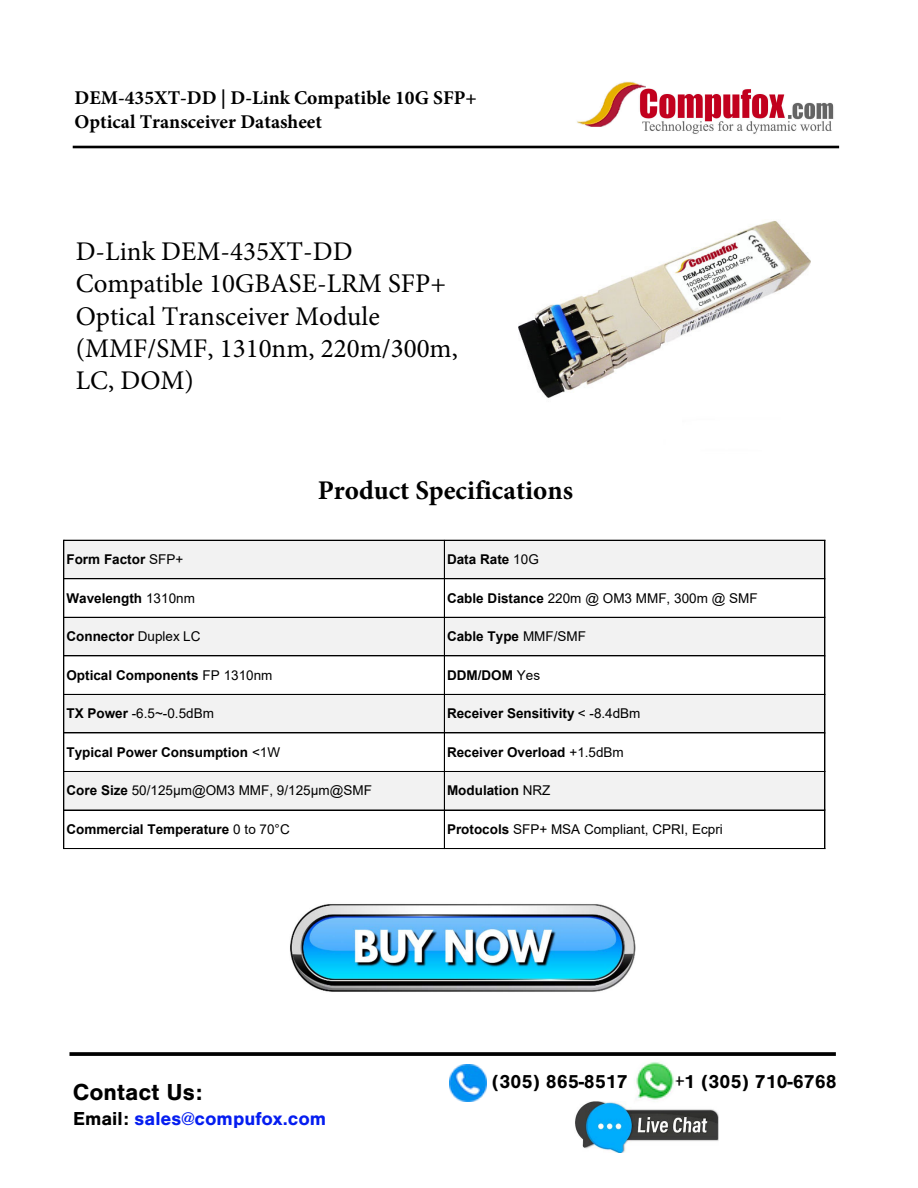
<style>
.page{position:relative;width:918px;height:1188px;background:#fff}
.page>*{position:absolute;margin:0;border:0;box-sizing:border-box;transform-origin:0 0}
.t1{font:27px/32.4px "Minion Pro";color:#000}
.t2{font:700 27px "Minion Pro";color:#000}
.t3{font:700 24px "Nimbus San";color:#000}
.t4{font:700 19.5px/23.1px "Minion Pro";color:#000}
.t5{font:700 19.5px "Nimbus San";color:#000}
.t6{font:700 19.5px "Nimbus San";color:#051df0}
.t7{font:700 13.5px "Arial";color:#000}
.t8{font:13.5px "Arial";color:#000}
.t9{font:13.5px "Arial";color:#000}
.s1{font-weight:400}
.s2{font-weight:700}
.s3{color:#000}
</style>
<div class="page">
<img style="left:290px;top:904px;width:346px;height:88px">
<img style="left:575px;top:1102px;width:144px;height:50px">
<hr style="left:73px;top:146px;width:766px;height:2px;background:#000">
<svg style="left:69px;top:1052px;width:767px;height:4px;background:#101010"></svg>
<img style="left:632px;top:1062px;width:45px;height:41px">
<img style="left:449px;top:1064px;width:38px;height:38px">
<img style="left:577px;top:81px;width:257px;height:53px">
<div style="left:64px;top:540px;width:761px;height:39px;background:#f2f2f2"></div>
<div style="left:64px;top:617px;width:761px;height:39px;background:#f2f2f2"></div>
<div style="left:64px;top:694px;width:761px;height:39px;background:#f2f2f2"></div>
<div style="left:64px;top:771px;width:761px;height:39px;background:#f2f2f2"></div>
<hr style="left:64px;top:540px;width:1px;height:309px;background:#000">
<hr style="left:444px;top:540px;width:1px;height:309px;background:#000">
<hr style="left:825px;top:540px;width:1px;height:309px;background:#000">
<hr style="left:64px;top:540px;width:761px;height:1px;background:#000">
<hr style="left:64px;top:578px;width:761px;height:1px;background:#000">
<hr style="left:64px;top:579px;width:761px;height:1px;background:#000">
<hr style="left:64px;top:617px;width:761px;height:1px;background:#000">
<hr style="left:64px;top:656px;width:761px;height:1px;background:#000">
<hr style="left:64px;top:694px;width:761px;height:1px;background:#000">
<hr style="left:64px;top:733px;width:761px;height:1px;background:#000">
<hr style="left:64px;top:771px;width:761px;height:1px;background:#000">
<hr style="left:64px;top:810px;width:761px;height:1px;background:#000">
<hr style="left:64px;top:848px;width:761px;height:1px;background:#000">
<img style="left:519px;top:221px;width:292px;height:177px">
<h3 class="t4" style="left:74px;top:86px;width:404px">DEM-435XT-DD | D-Link Compatible 10G SFP+<br>Optical Transceiver Datasheet</h3>
<h1 class="t1" style="left:76px;top:235px;width:384px">D-Link DEM-435XT-DD<br>Compatible 10GBASE-LRM SFP+<br>Optical Transceiver Module (MMF/SMF, 1310nm, 220m/300m,<br>LC, DOM)</h1>
<h1 class="t2" style="left:318px;top:471px;width:257px">Product Specifications</h1>
<p class="t7" style="left:66px;top:550px;width:118px">Form Factor <span class="s1">SFP+</span></p>
<p class="t7" style="left:447px;top:550px;width:93px">Data Rate <span class="s1">10G</span></p>
<p class="t7" style="left:66px;top:588px;width:130px">Wavelength <span class="s1">1310nm</span></p>
<p class="t8" style="left:447px;top:589px;width:312px"><span class="s2">Cable Distance</span> 220m @ OM3 MMF, 300m @ SMF</p>
<p class="t7" style="left:66px;top:627px;width:136px">Connector <span class="s1">Duplex LC</span></p>
<p class="t7" style="left:447px;top:627px;width:140px">Cable Type <span class="s1">MMF/SMF</span></p>
<p class="t7" style="left:66px;top:666px;width:208px">Optical Components <span class="s1">FP 1310nm</span></p>
<p class="t7" style="left:447px;top:666px;width:95px">DDM/DOM <span class="s1">Yes</span></p>
<p class="t8" style="left:66px;top:704px;width:149px"><span class="s2">TX Power</span> -6.5~-0.5dBm</p>
<p class="t7" style="left:447px;top:704px;width:195px">Receiver Sensitivity <span class="s1">&lt; -8.4dBm</span></p>
<p class="t7" style="left:66px;top:743px;width:215px">Typical Power Consumption <span class="s1">&lt;1W</span></p>
<p class="t7" style="left:447px;top:743px;width:178px">Receiver Overload <span class="s1">+1.5dBm</span></p>
<p class="t9" style="left:66px;top:783px;width:307px"><span class="s2">Core Size</span> 50/125µm@OM3 MMF, 9/125μm@SMF</p>
<p class="t7" style="left:447px;top:781px;width:105px">Modulation <span class="s1">NRZ</span></p>
<p class="t7" style="left:66px;top:820px;width:225px">Commercial Temperature <span class="s1">0 to 70°C</span></p>
<p class="t8" style="left:447px;top:820px;width:277px"><span class="s2">Protocols</span> SFP+ MSA Compliant, CPRI, Ecpri</p>
<h2 class="t3" style="left:73px;top:1079px;width:131px">Contact Us:</h2>
<h3 class="t6" style="left:73px;top:1108px;width:255px"><span class="s3">Email:</span> sales@compufox.com</h3>
<h3 class="t5" style="left:492px;top:1071px;width:137px">(305) 865-8517</h3>
<h3 class="t5" style="left:675px;top:1071px;width:164px">+1 (305) 710-6768</h3>
</div>
